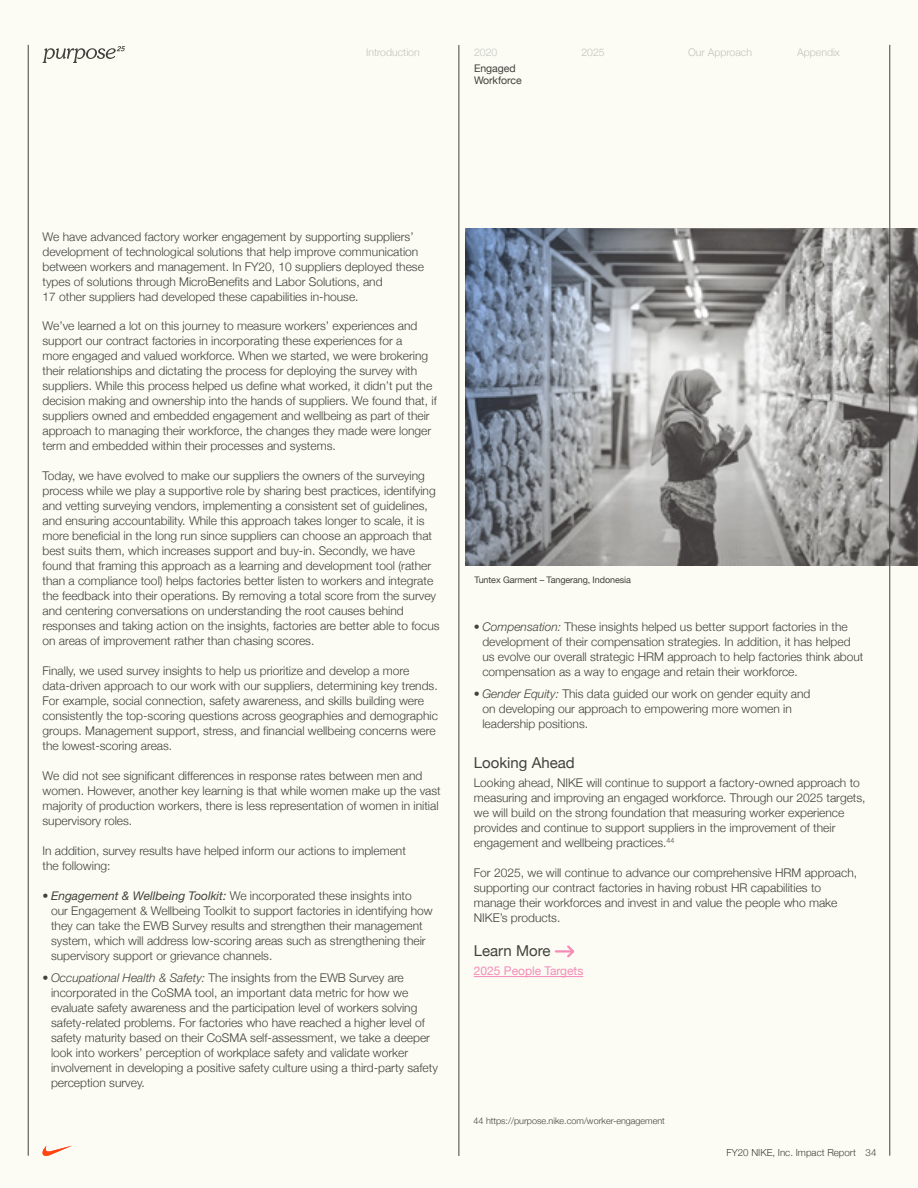
<style>
.page{position:relative;width:918px;height:1188px;background:#fcfcf5}
.page>*{position:absolute;margin:0;border:0;box-sizing:border-box;transform-origin:0 0}
.Grey_Sub_Headers{font:15px "Helvetica Neue";color:#41413d}
.Learn_more_headings{font:15px "Helvetica Neue";color:#41413d}
.Body_Copy{font:300 12px/15px "Helvetica Neue";color:#41413d}
.Learn_More_Text{font:12px "Helvetica Neue";color:#f58cb8}
.t1{font:300 10.5px "Helvetica Neue";color:#c6c6c5}
.t2{font:10.5px/12px "Helvetica Neue";color:#41413d}
.t3{font:300 9.75px "Helvetica Neue";color:#41413d}
.Foot_notes{font:300 9px "Helvetica Neue";color:#41413d}
.Caption_style{font:9px "Helvetica Neue";letter-spacing:-.01em;color:#41413d}
.s1{font-family:"Helvetica Neue LT Std";font-weight:400;font-style:italic}
.s2{font-family:"Helvetica Neue LT Std";font-style:italic}
</style>
<div class="page">
<hr style="left:474px;top:976px;width:109px;height:1px;background:#f58cb8">
<hr style="left:556px;top:950px;width:16px;height:3px;background:#f58cb8">
<svg style="left:565px;top:945px;width:10px;height:13px"></svg>
<img style="left:465px;top:229px;width:453px;height:337px">
<hr style="left:890px;top:45px;width:1px;height:1111px;background:#41413d">
<hr style="left:28px;top:45px;width:1px;height:1111px;background:#41413d">
<svg style="left:43px;top:46px;width:82px;height:17px"></svg>
<svg style="left:42px;top:1145px;width:30px;height:11px"></svg>
<hr style="left:459px;top:45px;width:1px;height:1111px;background:#41413d">
<p class="t1" style="left:366px;top:44px;width:55px">Introduction</p>
<p class="t1" style="left:474px;top:44px;width:25px">2020</p>
<p class="t1" style="left:581px;top:44px;width:25px">2025</p>
<p class="t1" style="left:688px;top:44px;width:65px">Our Approach</p>
<p class="t1" style="left:797px;top:44px;width:44px">Appendix</p>
<p class="t2" style="left:474px;top:63px;width:49px">Engaged<br>Workforce</p>
<p class="Body_Copy" style="left:43px;top:228px;width:383px">We have advanced factory worker engagement by supporting suppliers’ development of technological solutions that help improve communication between workers and management. In FY20, 10 suppliers deployed these types of solutions through MicroBenefits and Labor Solutions, and<br>17 other suppliers had developed these capabilities in-house.</p>
<p class="Body_Copy" style="left:43px;top:318px;width:396px">We’ve learned a lot on this journey to measure workers’ experiences and support our contract factories in incorporating these experiences for a<br>more engaged and valued workforce. When we started, we were brokering their relationships and dictating the process for deploying the survey with suppliers. While this process helped us define what worked, it didn’t put the decision making and ownership into the hands of suppliers. We found that, if suppliers owned and embedded engagement and wellbeing as part of their approach to managing their workforce, the changes they made were longer term and embedded within their processes and systems.</p>
<p class="Body_Copy" style="left:43px;top:468px;width:399px">Today, we have evolved to make our suppliers the owners of the surveying process while we play a supportive role by sharing best practices, identifying and vetting surveying vendors, implementing a consistent set of guidelines, and ensuring accountability. While this approach takes longer to scale, it is more beneficial in the long run since suppliers can choose an approach that best suits them, which increases support and buy-in. Secondly, we have found that framing this approach as a learning and development tool (rather than a compliance tool) helps factories better listen to workers and integrate the feedback into their operations. By removing a total score from the survey and centering conversations on understanding the root causes behind responses and taking action on the insights, factories are better able to focus on areas of improvement rather than chasing scores.</p>
<p class="Body_Copy" style="left:43px;top:663px;width:397px">Finally, we used survey insights to help us prioritize and develop a more data-driven approach to our work with our suppliers, determining key trends.<br>For example, social connection, safety awareness, and skills building were consistently the top-scoring questions across geographies and demographic groups. Management support, stress, and financial wellbeing concerns were the lowest-scoring areas.</p>
<p class="Body_Copy" style="left:43px;top:767px;width:400px">We did not see significant differences in response rates between men and women. However, another key learning is that while women make up the vast majority of production workers, there is less representation of women in initial supervisory roles.</p>
<p class="Body_Copy" style="left:43px;top:842px;width:365px">In addition, survey results have helped inform our actions to implement the following:</p>
<p class="Body_Copy" style="left:51px;top:887px;width:383px;text-indent:-9px"><span class="s1">• Engagement &amp; Wellbeing Toolkit:</span> We incorporated these insights into<br>our Engagement &amp; Wellbeing Toolkit to support factories in identifying how they can take the EWB Survey results and strengthen their management system, which will address low-scoring areas such as strengthening their supervisory support or grievance channels.</p>
<p class="Body_Copy" style="left:51px;top:969px;width:388px;text-indent:-9px"><span class="s2">• Occupational Health &amp; Safety:</span> The insights from the EWB Survey are incorporated in the CoSMA tool, an important data metric for how we evaluate safety awareness and the participation level of workers solving safety-related problems. For factories who have reached a higher level of safety maturity based on their CoSMA self-assessment, we take a deeper look into workers’ perception of workplace safety and validate worker involvement in developing a positive safety culture using a third-party safety perception survey.</p>
<p class="Caption_style" style="left:474px;top:573px;width:158px">Tuntex Garment – Tangerang, Indonesia</p>
<p class="Body_Copy" style="left:482px;top:618px;width:383px;text-indent:-9px"><span class="s2">• Compensation:</span> These insights helped us better support factories in the development of their compensation strategies. In addition, it has helped us evolve our overall strategic HRM approach to help factories think about compensation as a way to engage and retain their workforce.</p>
<p class="Body_Copy" style="left:482px;top:685px;width:330px;text-indent:-9px"><span class="s2">• Gender Equity:</span> This data guided our work on gender equity and on developing our approach to empowering more women in leadership positions.</p>
<p class="Grey_Sub_Headers" style="left:474px;top:752px;width:102px">Looking Ahead</p>
<p class="Body_Copy" style="left:474px;top:775px;width:393px">Looking ahead, NIKE will continue to support a factory-owned approach to measuring and improving an engaged workforce. Through our 2025 targets, we will build on the strong foundation that measuring worker experience provides and continue to support suppliers in the improvement of their engagement and wellbeing practices.<sup>44</sup></p>
<p class="Body_Copy" style="left:474px;top:865px;width:385px">For 2025, we will continue to advance our comprehensive HRM approach, supporting our contract factories in having robust HR capabilities to manage their workforces and invest in and value the people who make NIKE’s products.</p>
<p class="Learn_more_headings" style="left:474px;top:940px;width:78px">Learn More</p>
<p class="Learn_More_Text" style="left:474px;top:962px;width:111px">2025 People Targets</p>
<p class="Foot_notes" style="left:473px;top:1114px;width:193px">44 https://purpose.nike.com/worker-engagement</p>
<p class="t3" style="left:727px;top:1144px;width:152px">FY20 NIKE, Inc. Impact Report 34</p>
</div>
